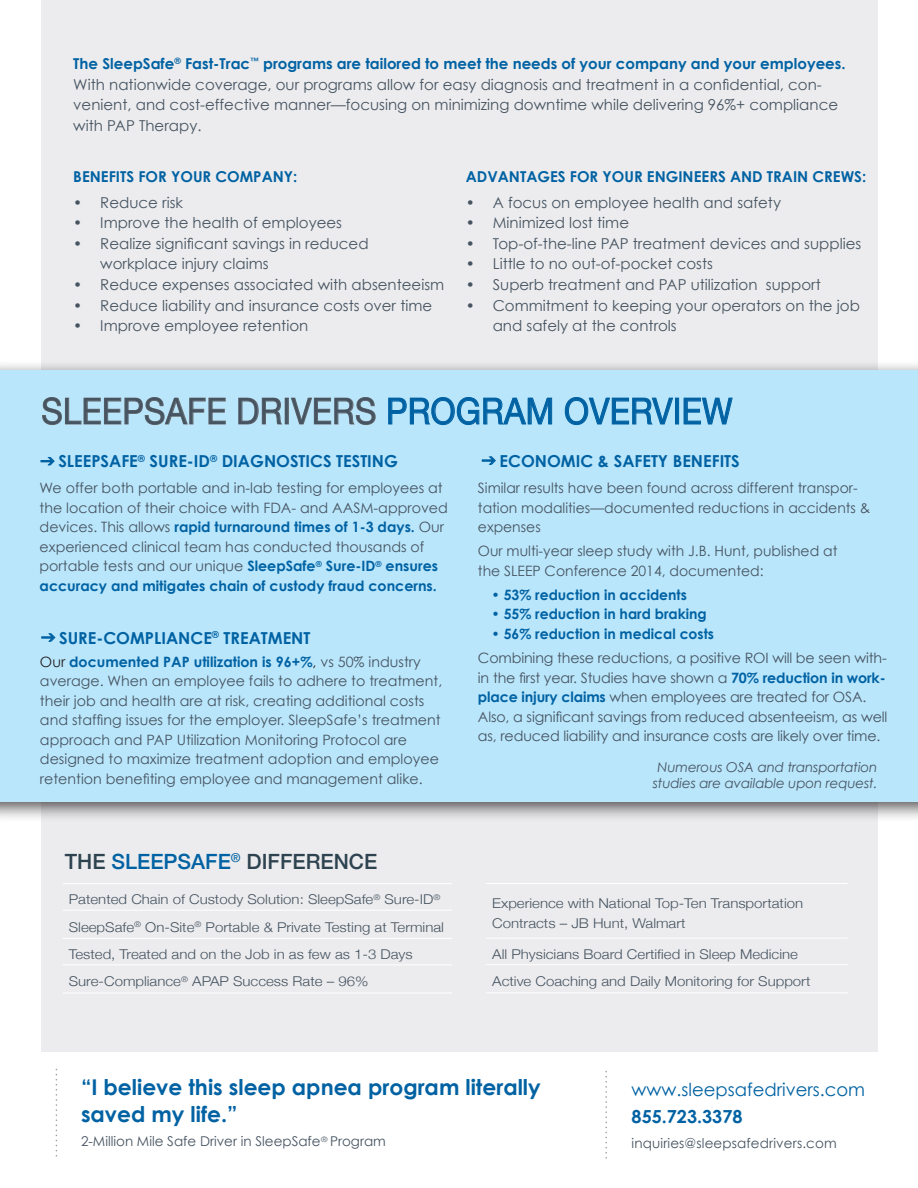
<style>
.page{position:relative;width:918px;height:1188px;background:#fff}
.page>*{position:absolute;margin:0;border:0;box-sizing:border-box;transform-origin:0 0}
.t1{font:36.15px "Helvetica Neue";letter-spacing:.01em;color:#465461;scale:.91 1}
.t2{font:700 21.75px/27px "Century Gothic";color:#0062a3}
.t3{font:500 21px "Helvetica Neue";color:#2e4350}
.t4{font:18px "Century Gothic";color:#0062a3}
.t5{font:700 18px "Century Gothic";color:#0062a3}
.t6{font:700 16.5px "Century Gothic";color:#0062a3}
.t7{font:15px/20.7px "Century Gothic";color:#465461}
.t8{font:700 15px "Century Gothic";color:#0062a3}
.t9{font:14.25px/19.5px "Century Gothic";color:#465461}
.t10{font:700 14.25px "Century Gothic";color:#0062a3}
.t11{font:300 13.5px/19.5px "Helvetica Neue";color:#465461;scale:1.11 1}
.t12{font:13.5px "Century Gothic";color:#465461}
.t13{font:italic 13.5px/16.5px "Century Gothic";letter-spacing:-.01em;color:#465461;text-align:center}
.s1{font-weight:700;color:#0062a3}
.s2{color:#0062a3}
.s3{color:#231f20}
</style>
<div class="page">
<div style="left:41px;top:0;width:837px;height:1052px;background:#ececee"></div>
<div style="left:0;top:360px;width:918px;height:462px;background:#231f20;opacity:.75"></div>
<div style="left:0;top:370px;width:918px;height:432px;background:#bae6fb"></div>
<svg style="left:42px;top:397px;width:184px;height:28px"></svg>
<svg style="left:238px;top:398px;width:44px;height:27px"></svg>
<div style="left:285px;top:398px;width:4px;height:26px;border:1px solid #6d6f71"></div>
<svg style="left:291px;top:397px;width:85px;height:28px"></svg>
<svg style="left:388px;top:397px;width:164px;height:28px"></svg>
<svg style="left:565px;top:397px;width:108px;height:28px"></svg>
<div style="left:675px;top:398px;width:4px;height:26px;border:1px solid #0062a3"></div>
<svg style="left:684px;top:397px;width:49px;height:28px"></svg>
<svg style="left:605px;top:1071px;width:2px;height:88px"></svg>
<svg style="left:56px;top:1069px;width:1px;height:88px"></svg>
<hr style="left:63px;top:883px;width:389px;height:1px;background:#fff">
<hr style="left:63px;top:910px;width:389px;height:1px;background:#fff">
<hr style="left:63px;top:938px;width:389px;height:1px;background:#fff">
<hr style="left:63px;top:965px;width:389px;height:1px;background:#fff">
<hr style="left:63px;top:993px;width:389px;height:1px;background:#fff">
<hr style="left:486px;top:883px;width:362px;height:1px;background:#fff">
<hr style="left:486px;top:938px;width:362px;height:1px;background:#fff">
<hr style="left:486px;top:964px;width:362px;height:1px;background:#fff">
<hr style="left:486px;top:992px;width:362px;height:1px;background:#fff">
<svg style="left:41px;top:457px;width:13px;height:8px"></svg>
<svg style="left:482px;top:457px;width:14px;height:8px"></svg>
<svg style="left:42px;top:634px;width:13px;height:8px"></svg>
<p class="t7" style="left:73px;top:53px;width:774px"><span class="s1">The SleepSafe</span><sup>®</sup> <span class="s1">Fast-Trac</span><sup>™</sup> <span class="s1">programs are tailored to meet the needs of your company and your employees.<br></span>With nationwide coverage, our programs allow for easy diagnosis and treatment in a confidential, con&shy;venient, and cost-effective manner—focusing on minimizing downtime while delivering 96%+ compliance with PAP Therapy.</p>
<p class="t8" style="left:73px;top:167px;width:226px">BENEFITS FOR YOUR COMPANY:</p>
<p class="t7" style="left:73px;top:192px;width:111px">• Reduce risk</p>
<p class="t7" style="left:73px;top:212px;width:270px">• Improve the health of employees</p>
<p class="t7" style="left:100px;top:233px;width:270px;text-indent:-27px">• Realize significant savings in reduced workplace injury claims</p>
<p class="t7" style="left:73px;top:274px;width:372px">• Reduce expenses associated with absenteeism</p>
<p class="t7" style="left:73px;top:295px;width:360px">• Reduce liability and insurance costs over time</p>
<p class="t7" style="left:73px;top:315px;width:236px">• Improve employee retention</p>
<p class="t8" style="left:466px;top:167px;width:402px">ADVANTAGES FOR YOUR ENGINEERS AND TRAIN CREWS:</p>
<p class="t7" style="left:466px;top:192px;width:317px">• A focus on employee health and safety</p>
<p class="t7" style="left:466px;top:212px;width:165px">• Minimized lost time</p>
<p class="t7" style="left:466px;top:233px;width:397px">• Top-of-the-line PAP treatment devices and supplies</p>
<p class="t7" style="left:466px;top:253px;width:249px">• Little to no out-of-pocket costs</p>
<p class="t7" style="left:466px;top:274px;width:357px">• Superb treatment and PAP utilization support</p>
<p class="t7" style="left:493px;top:295px;width:369px;text-indent:-27px">• Commitment to keeping your operators on the job and safely at the controls</p>
<p class="t1" style="left:41px;top:385px;width:761px">SLEEPSAFE DRIVERS <span class="s2">PROGRAM OVERVIEW</span></p>
<p class="t6" style="left:58px;top:451px;width:341px">SLEEPSAFE<sup>®</sup> SURE-ID<sup>®</sup> DIAGNOSTICS TESTING</p>
<p class="t9" style="left:40px;top:478px;width:410px">We offer both portable and in-lab testing for employees at the location of their choice with FDA- and AASM-approved devices. This allows <span class="s1">rapid turnaround times of 1-3 days.</span> Our experienced clinical team has conducted thousands of portable tests and our unique <span class="s1">SleepSafe</span><sup>®</sup> <span class="s1">Sure-ID</span><sup>®</sup> <span class="s1">ensures accuracy and mitigates chain of custody fraud concerns.</span></p>
<p class="t6" style="left:59px;top:627px;width:253px">SURE-COMPLIANCE<sup>®</sup> TREATMENT</p>
<p class="t9" style="left:40px;top:652px;width:404px"><span class="s3">Our</span> <span class="s1">documented PAP utilization is 96+%</span><span class="s3">,</span> vs 50% industry average. When an employee fails to adhere to treatment, their job and health are at risk, creating additional costs and staffing issues for the employer. SleepSafe’s treatment approach and PAP Utilization Monitoring Protocol are designed to maximize treatment adoption and employee retention benefiting employee and management alike.</p>
<p class="t3" style="left:65px;top:844px;width:314px">THE <span class="s2">SLEEPSAFE</span><sup>®</sup> DIFFERENCE</p>
<p class="t11" style="left:69px;top:889px;width:336px">Patented Chain of Custody Solution: SleepSafe<sup>®</sup> Sure-ID<sup>®</sup></p>
<p class="t11" style="left:69px;top:916px;width:340px">SleepSafe<sup>®</sup> On-Site<sup>®</sup> Portable &amp; Private Testing at Terminal</p>
<p class="t11" style="left:69px;top:943px;width:311px">Tested, Treated and on the Job in as few as 1-3 Days</p>
<p class="t11" style="left:69px;top:971px;width:271px">Sure-Compliance<sup>®</sup> APAP Success Rate – 96%</p>
<p class="t6" style="left:500px;top:451px;width:242px">ECONOMIC &amp; SAFETY BENEFITS</p>
<p class="t9" style="left:478px;top:478px;width:394px">Similar results have been found across different transpor&shy;tation modalities—documented reductions in accidents &amp; expenses</p>
<p class="t9" style="left:478px;top:541px;width:361px">Our multi-year sleep study with J.B. Hunt, published at the SLEEP Conference 2014, documented:</p>
<p class="t10" style="left:491px;top:586px;width:197px">• 53% reduction in accidents</p>
<p class="t10" style="left:491px;top:605px;width:217px">• 55% reduction in hard braking</p>
<p class="t10" style="left:491px;top:625px;width:224px">• 56% reduction in medical costs</p>
<p class="t9" style="left:478px;top:648px;width:411px">Combining these reductions, a positive ROI will be seen with&shy;in the first year. Studies have shown a <span class="s1">70% reduction in work&shy;place injury claims</span> when employees are treated for OSA.<br>Also, a significant savings from reduced absenteeism, as well as, reduced liability and insurance costs are likely over time.</p>
<p class="t13" style="left:653px;top:758px;width:226px">Numerous OSA and transportation studies are available upon request.</p>
<p class="t11" style="left:492px;top:893px;width:282px">Experience with National Top-Ten Transportation<br>Contracts – JB Hunt, Walmart</p>
<p class="t11" style="left:492px;top:943px;width:277px">All Physicians Board Certified in Sleep Medicine</p>
<p class="t11" style="left:492px;top:970px;width:288px">Active Coaching and Daily Monitoring for Support</p>
<p class="t2" style="left:81px;top:1073px;width:461px">“I believe this sleep apnea program literally saved my life.”</p>
<p class="t12" style="left:81px;top:1133px;width:306px">2-Million Mile Safe Driver in SleepSafe<sup>®</sup> Program</p>
<p class="t4" style="left:632px;top:1078px;width:235px">www.sleepsafedrivers.com</p>
<p class="t5" style="left:632px;top:1105px;width:112px">855.723.3378</p>
<p class="t12" style="left:632px;top:1134px;width:207px">inquiries@sleepsafedrivers.com</p>
</div>
